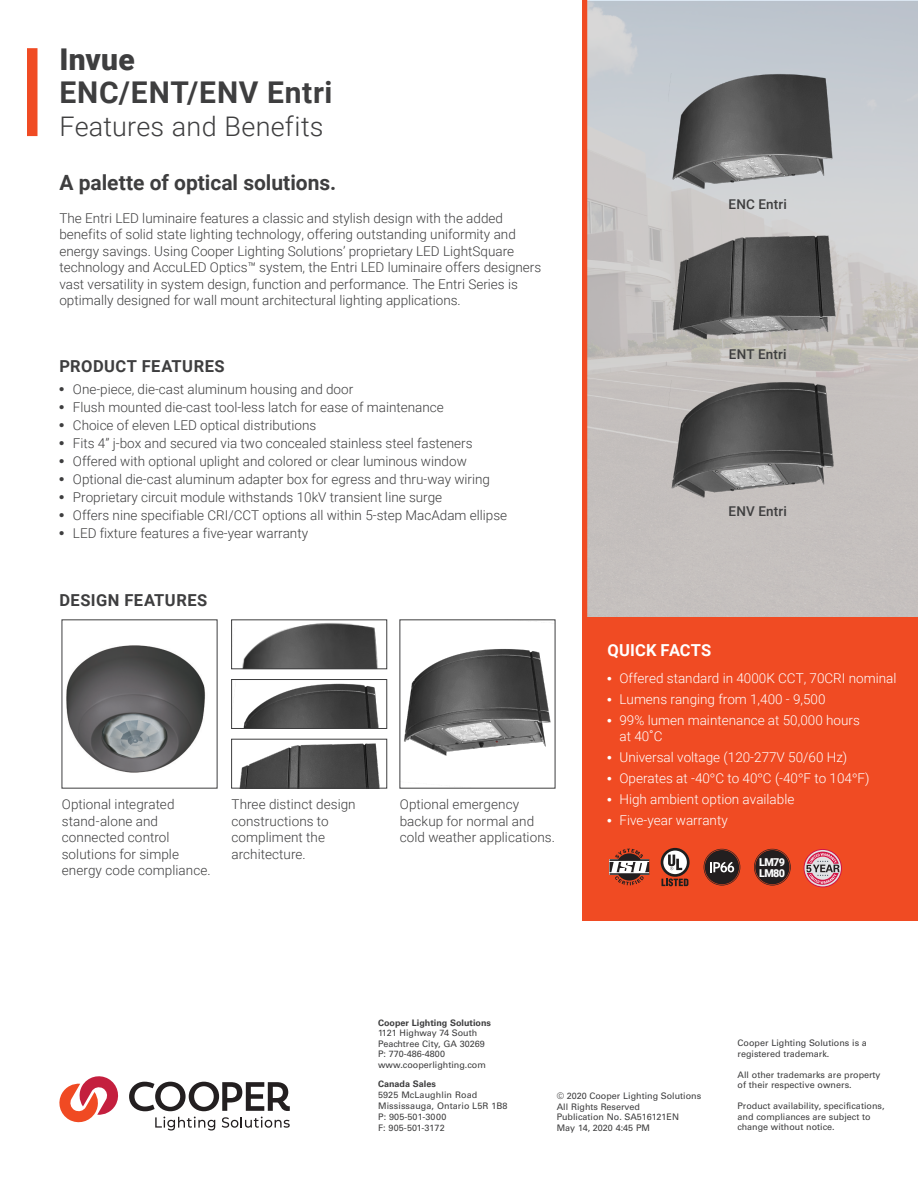
<style>
.page{position:relative;width:918px;height:1188px;background:#fff}
.page>*{position:absolute;margin:0;border:0;box-sizing:border-box;transform-origin:0 0}
._00_Parts_Model_List{font:700 30px/33px "Roboto";letter-spacing:.025em;color:#3e3e3f}
._00_Parts_Model_List-2{font:300 27px "Roboto";letter-spacing:.01em;color:#3e3e3f}
.t1{font:700 21px "Roboto";color:#3e3e3f}
.t2{font:700 16.5px "Roboto";letter-spacing:.03em;color:#3e3e3f}
.t3{font:700 16.5px "Roboto";letter-spacing:.005em;color:#fff}
.t4{font:300 13.5px/16.5px "Roboto";color:#3e3e3f}
.t5{font:300 13.5px/16.5px "Roboto";color:#fff}
.t6{font:500 13.5px "Roboto";letter-spacing:.015em;color:#3e3e3f}
.t7{font:900 10.8px/10.8px "Roboto";letter-spacing:-.065em;color:#fff}
._09_Backpage_Body{font:9px/10.5px "Univers LT Std";color:#3e3e3f}
._09_Backpage_Body-2{font:700 9px "Univers LT Std";color:#3e3e3f}
.s1{font-weight:900}
.s2{font-family:"Univers LT Std";font-weight:400;font-stretch:condensed}
.s3{font-family:"Univers LT Std";font-weight:400;font-stretch:condensed;font-size:12px}
.s4{font-weight:400}
.s5{font-family:"Univers LT Std"}
</style>
<div class="page">
<svg style="left:587px;top:1px;width:331px;height:616px;fill:#c6c2c0"></svg>
<div style="left:582px;top:617px;width:336px;height:303px;background:#f04b23"></div>
<div style="left:582px;top:0;width:5px;height:617px;background:#f04b23"></div>
<div style="left:27px;top:48px;width:11px;height:88px;background:#f04b23"></div>
<svg style="left:59px;top:1076px;width:60px;height:47px"></svg>
<svg style="left:155px;top:1117px;width:60px;height:14px"></svg>
<svg style="left:222px;top:1117px;width:68px;height:11px"></svg>
<svg style="left:129px;top:1082px;width:161px;height:29px"></svg>
<img style="left:669px;top:222px;width:168px;height:122px">
<img style="left:669px;top:381px;width:168px;height:121px">
<img style="left:669px;top:74px;width:168px;height:121px">
<img style="left:66px;top:645px;width:140px;height:128px">
<img style="left:404px;top:649px;width:147px;height:107px">
<img style="left:242px;top:623px;width:136px;height:44px">
<div style="left:231px;top:620px;width:156px;height:49px;border:1px solid #3e3e3f"></div>
<img style="left:243px;top:683px;width:136px;height:44px">
<div style="left:231px;top:679px;width:156px;height:50px;border:1px solid #3e3e3f"></div>
<img style="left:239px;top:743px;width:141px;height:43px">
<div style="left:231px;top:739px;width:156px;height:49px;border:1px solid #3e3e3f"></div>
<svg style="left:609px;top:849px;width:40px;height:36px"></svg>
<svg style="left:661px;top:848px;width:29px;height:38px"></svg>
<svg style="left:804px;top:849px;width:38px;height:38px"></svg>
<svg style="left:805px;top:850px;width:36px;height:36px"></svg>
<svg style="left:806px;top:852px;width:34px;height:33px"></svg>
<svg style="left:754px;top:849px;width:37px;height:37px"></svg>
<div style="left:755px;top:850px;width:35px;height:34px;background:#231f20;border-radius:50%"></div>
<svg style="left:704px;top:849px;width:36px;height:37px"></svg>
<p class="_00_Parts_Model_List" style="left:59px;top:42px;width:275px"><span class="s1">Invue<br></span>ENC/ENT/ENV Entri</p>
<p class="_00_Parts_Model_List-2" style="left:59px;top:108px;width:266px">Features and Benefits</p>
<p class="t1" style="left:59px;top:168px;width:278px">A palette of optical solutions.</p>
<p class="t4" style="left:59px;top:209px;width:483px">The Entri LED luminaire features a classic and stylish design with the added benefits of solid state lighting technology, offering outstanding uniformity and energy savings. Using Cooper Lighting Solutions’ proprietary LED LightSquare technology and AccuLED Optics™ system, the Entri LED luminaire offers designers vast versatility in system design, function and performance. The Entri Series is optimally designed for wall mount architectural lighting applications.</p>
<p class="t2" style="left:59px;top:354px;width:167px">PRODUCT FEATURES</p>
<p class="t4" style="left:59px;top:380px;width:295px"><span class="s2">•</span> One-piece, die-cast aluminum housing and door</p>
<p class="t4" style="left:59px;top:398px;width:386px"><span class="s2">•</span> Flush mounted die-cast tool-less latch for ease of maintenance</p>
<p class="t4" style="left:59px;top:416px;width:259px"><span class="s2">•</span> Choice of eleven LED optical distributions</p>
<p class="t4" style="left:59px;top:434px;width:415px"><span class="s2">•</span> Fits 4” j-box and secured via two concealed stainless steel fasteners</p>
<p class="t4" style="left:59px;top:452px;width:409px"><span class="s2">•</span> Offered with optional uplight and colored or clear luminous window</p>
<p class="t4" style="left:59px;top:470px;width:432px"><span class="s2">•</span> Optional die-cast aluminum adapter box for egress and thru-way wiring</p>
<p class="t4" style="left:59px;top:488px;width:384px"><span class="s2">•</span> Proprietary circuit module withstands 10kV transient line surge</p>
<p class="t4" style="left:59px;top:506px;width:449px"><span class="s2">•</span> Offers nine specifiable CRI/CCT options all within 5-step MacAdam ellipse</p>
<p class="t4" style="left:59px;top:524px;width:250px"><span class="s2">•</span> LED fixture features a five-year warranty</p>
<p class="t2" style="left:59px;top:589px;width:149px">DESIGN FEATURES</p>
<p class="t4" style="left:62px;top:796px;width:150px">Optional integrated stand-alone and connected control solutions for simple energy code compliance.</p>
<p class="t4" style="left:400px;top:796px;width:157px">Optional emergency backup for normal and cold weather applications.</p>
<p class="t4" style="left:231px;top:796px;width:126px">Three distinct design constructions to compliment the architecture.</p>
<p class="t6" style="left:729px;top:195px;width:60px">ENC Entri</p>
<p class="t6" style="left:729px;top:345px;width:59px">ENT Entri</p>
<p class="t6" style="left:729px;top:502px;width:60px">ENV Entri</p>
<p class="t3" style="left:607px;top:638px;width:105px">QUICK FACTS</p>
<p class="t5" style="left:607px;top:669px;width:290px"><span class="s3">•</span> Offered standard in 4000K CCT, 70CRI nominal</p>
<p class="t5" style="left:607px;top:690px;width:220px"><span class="s3">•</span> Lumens ranging from 1,400 - 9,500</p>
<p class="t5" style="left:620px;top:711px;width:242px;text-indent:-12px"><span class="s3">•</span> 99% lumen maintenance at 50,000 hours at 40<span class="s4">˚</span>C</p>
<p class="t5" style="left:607px;top:749px;width:241px"><span class="s3">•</span> Universal voltage (120-277V 50/60 Hz)</p>
<p class="t5" style="left:607px;top:770px;width:263px"><span class="s3">•</span> Operates at -40<span class="s5">°</span>C to 40<span class="s5">°</span>C (-40<span class="s5">°</span>F to 104<span class="s5">°</span>F)</p>
<p class="t5" style="left:608px;top:791px;width:188px"><span class="s3">•</span> High ambient option available</p>
<p class="t5" style="left:608px;top:812px;width:122px"><span class="s3">•</span> Five-year warranty</p>
<p class="t7" style="left:759px;top:856px;width:27px">LM79<br>LM80</p>
<p class="_09_Backpage_Body-2" style="left:378px;top:1017px;width:115px">Cooper Lighting Solutions</p>
<p class="_09_Backpage_Body" style="left:378px;top:1028px;width:101px">1121 Highway 74 South</p>
<p class="_09_Backpage_Body" style="left:378px;top:1038px;width:108px">Peachtree City, GA 30269</p>
<p class="_09_Backpage_Body" style="left:378px;top:1049px;width:69px">P: 770-486-4800</p>
<p class="_09_Backpage_Body" style="left:378px;top:1059px;width:109px">www.cooperlighting.com</p>
<p class="_09_Backpage_Body-2" style="left:378px;top:1079px;width:59px">Canada Sales</p>
<p class="_09_Backpage_Body" style="left:378px;top:1090px;width:101px">5925 McLaughlin Road</p>
<p class="_09_Backpage_Body" style="left:378px;top:1101px;width:131px">Mississauga, Ontario L5R 1B8</p>
<p class="_09_Backpage_Body" style="left:378px;top:1111px;width:70px">P: 905-501-3000</p>
<p class="_09_Backpage_Body" style="left:378px;top:1122px;width:68px">F: 905-501-3172</p>
<p class="_09_Backpage_Body" style="left:557px;top:1091px;width:146px">© 2020 Cooper Lighting Solutions</p>
<p class="_09_Backpage_Body" style="left:557px;top:1101px;width:85px">All Rights Reserved</p>
<p class="_09_Backpage_Body" style="left:557px;top:1112px;width:124px">Publication No. SA516121EN</p>
<p class="_09_Backpage_Body" style="left:557px;top:1122px;width:95px">May 14, 2020 4:45 PM</p>
<p class="_09_Backpage_Body" style="left:738px;top:1038px;width:131px">Cooper Lighting Solutions is a registered trademark.</p>
<p class="_09_Backpage_Body" style="left:738px;top:1070px;width:144px">All other trademarks are property of their respective owners.</p>
<p class="_09_Backpage_Body" style="left:738px;top:1101px;width:148px">Product availability, specifications, and compliances are subject to change without notice.</p>
</div>
